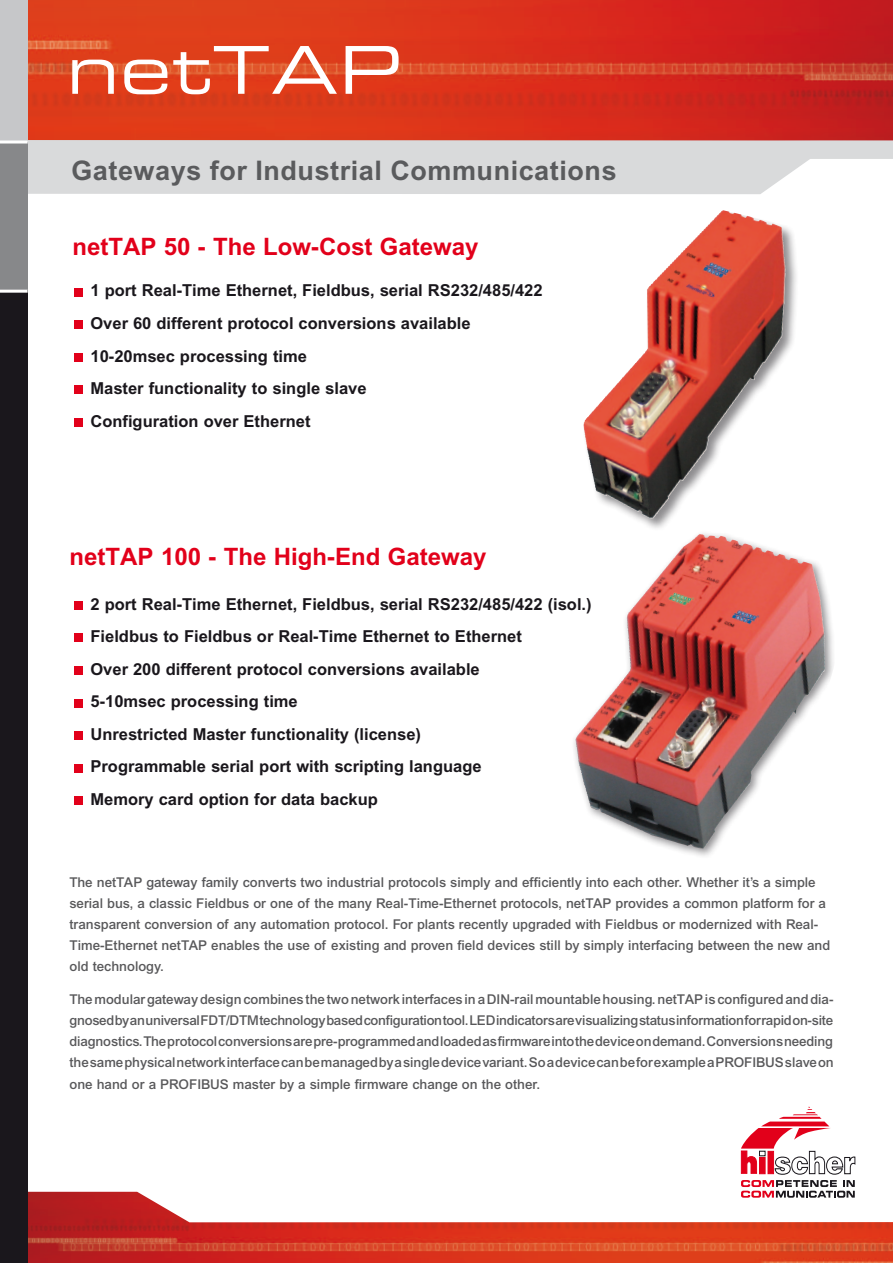
<style>
.page{position:relative;width:893px;height:1263px;background:#fff}
.page>*{position:absolute;margin:0;border:0;box-sizing:border-box;transform-origin:0 0}
.t1{font:66px "Eurostile LT Extended Two";letter-spacing:.02em;color:#fff}
.t2{font:700 27px "Arial";letter-spacing:.02em;color:#5a5b5d}
.t3{font:700 24px "Arial";color:#e2001a}
.t4{font:700 16.5px/32.5px "Arial";color:#1a171c}
.t5{font:500 13.5px/21px "Arial";color:#58585a}
</style>
<div class="page">
<svg style="left:28px;top:140px;width:865px;height:54px;fill:#d9dadb"></svg>
<img style="left:28px;top:0;width:865px;height:140px">
<svg style="left:741px;top:1106px;width:115px;height:86px"></svg>
<img style="left:28px;top:1192px;width:865px;height:71px">
<div style="left:0;top:0;width:28px;height:1263px;background:#1a171c"></div>
<div style="left:0;top:0;width:28px;height:290px;background:#87888a"></div>
<div style="left:0;top:0;width:28px;height:142px;background:#c6c7c9"></div>
<hr style="left:0;top:140px;width:28px;height:3px;background:#fff">
<hr style="left:0;top:290px;width:28px;height:3px;background:#fff">
<div style="left:74px;top:288px;width:8px;height:8px;background:#e2001a"></div>
<div style="left:74px;top:320px;width:8px;height:9px;background:#e2001a"></div>
<div style="left:74px;top:353px;width:8px;height:8px;background:#e2001a"></div>
<div style="left:74px;top:386px;width:8px;height:8px;background:#e2001a"></div>
<div style="left:74px;top:418px;width:8px;height:9px;background:#e2001a"></div>
<div style="left:74px;top:601px;width:8px;height:9px;background:#e2001a"></div>
<div style="left:74px;top:634px;width:8px;height:8px;background:#e2001a"></div>
<div style="left:74px;top:666px;width:8px;height:9px;background:#e2001a"></div>
<div style="left:74px;top:699px;width:8px;height:8px;background:#e2001a"></div>
<div style="left:74px;top:731px;width:8px;height:9px;background:#e2001a"></div>
<div style="left:74px;top:764px;width:8px;height:8px;background:#e2001a"></div>
<div style="left:74px;top:796px;width:8px;height:9px;background:#e2001a"></div>
<div style="left:571px;top:529px;width:265px;height:331px;background:#1a171c;opacity:.5"></div>
<img style="left:647px;top:535px;width:50px;height:56px">
<div style="left:581px;top:208px;width:219px;height:324px;background:#1a171c;opacity:.5"></div>
<img style="left:640px;top:211px;width:82px;height:147px">
<h1 class="t1" style="left:67px;top:25px;width:336px">netTAP</h1>
<h2 class="t2" style="left:71px;top:154px;width:547px">Gateways for Industrial Communications</h2>
<h3 class="t3" style="left:72px;top:232px;width:408px">netTAP 50 - The Low-Cost Gateway</h3>
<p class="t4" style="left:90px;top:274px;width:454px">1 port Real-Time Ethernet, Fieldbus, serial RS232/485/422<br>Over 60 different protocol conversions available 10-20msec processing time<br>Master functionality to single slave<br>Configuration over Ethernet</p>
<h3 class="t3" style="left:70px;top:543px;width:418px">netTAP 100 - The High-End Gateway</h3>
<p class="t4" style="left:90px;top:587px;width:503px">2 port Real-Time Ethernet, Fieldbus, serial RS232/485/422 (isol.)<br>Fieldbus to Fieldbus or Real-Time Ethernet to Ethernet<br>Over 200 different protocol conversions available<br>5-10msec processing time<br>Unrestricted Master functionality (license)<br>Programmable serial port with scripting language<br>Memory card option for data backup</p>
<p class="t5" style="left:69px;top:871px;width:762px">The netTAP gateway family converts two industrial protocols simply and efficiently into each other. Whether it’s a simple serial bus, a classic Fieldbus or one of the many Real-Time-Ethernet protocols, netTAP provides a common platform for a transparent conversion of any automation protocol. For plants recently upgraded with Fieldbus or modernized with Real-Time-Ethernet netTAP enables the use of existing and proven field devices still by simply interfacing between the new and old technology.</p>
<p class="t5" style="left:69px;top:989px;width:766px;text-align:justify">The modular gateway design combines the two network interfaces in a DIN-rail mountable housing. netTAP is configured and dia&shy;gnosed by an universal FDT/DTM technology based configuration tool. LED indicators are visualizing status information for rapid on-site diagnostics. The protocol conversions are pre-programmed and loaded as firmware into the device on demand. Conversions needing the same physical network interface can be managed by a single device variant. So a device can be for example a PROFIBUS slave on one hand or a PROFIBUS master by a simple firmware change on the other.</p>
</div>
